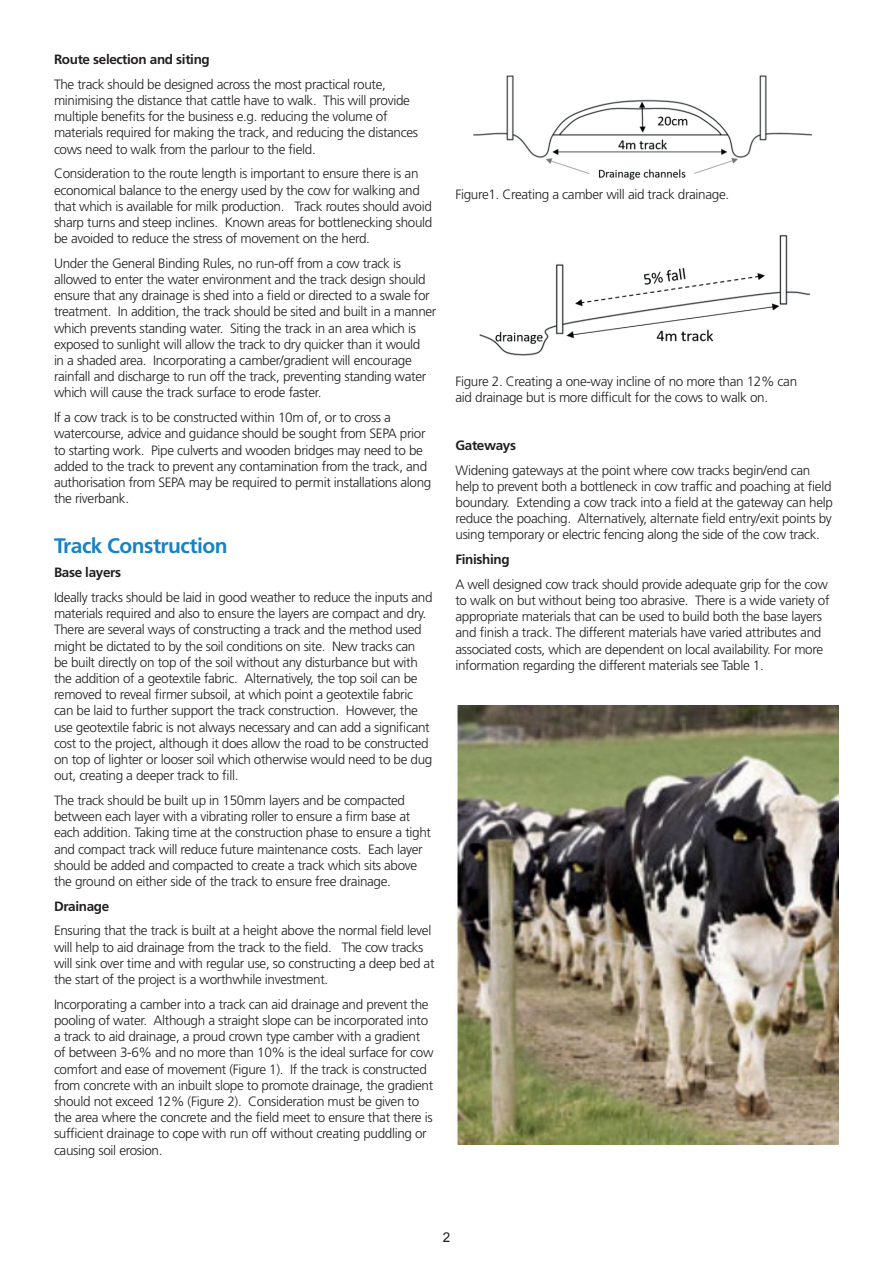
<style>
.page{position:relative;width:893px;height:1263px;background:#fff}
.page>*{position:absolute;margin:0;border:0;box-sizing:border-box;transform-origin:0 0}
.t1{font:700 21px "Frutiger LT Std";letter-spacing:-.025em;color:#1982c4}
.t2{font:300 13.5px/16.2px "Frutiger LT Std";letter-spacing:-.025em;color:#231f20}
.t3{font:700 13.5px "Frutiger LT Std";letter-spacing:-.025em;color:#231f20}
.t4{font:13.5px "Arial";color:#231f20}
</style>
<div class="page">
<img style="left:473px;top:75px;width:339px;height:105px">
<img style="left:479px;top:234px;width:332px;height:122px">
<img style="left:455px;top:706px;width:384px;height:438px">
<p class="t3" style="left:54px;top:52px;width:157px">Route selection and siting</p>
<p class="t2" style="left:54px;top:76px;width:366px">The track should be designed across the most practical route, minimising the distance that cattle have to walk. This will provide multiple benefits for the business e.g. reducing the volume of materials required for making the track, and reducing the distances cows need to walk from the parlour to the field.</p>
<p class="t2" style="left:54px;top:166px;width:380px">Consideration to the route length is important to ensure there is an economical balance to the energy used by the cow for walking and that which is available for milk production. Track routes should avoid sharp turns and steep inclines. Known areas for bottlenecking should be avoided to reduce the stress of movement on the herd.</p>
<p class="t2" style="left:54px;top:255px;width:384px">Under the General Binding Rules, no run-off from a cow track is allowed to enter the water environment and the track design should ensure that any drainage is shed into a field or directed to a swale for treatment. In addition, the track should be sited and built in a manner which prevents standing water. Siting the track in an area which is exposed to sunlight will allow the track to dry quicker than it would<br>in a shaded area. Incorporating a camber/gradient will encourage rainfall and discharge to run off the track, preventing standing water which will cause the track surface to erode faster.</p>
<p class="t2" style="left:54px;top:410px;width:379px">If a cow track is to be constructed within 10m of, or to cross a watercourse, advice and guidance should be sought from SEPA prior to starting work. Pipe culverts and wooden bridges may need to be added to the track to prevent any contamination from the track, and authorisation from SEPA may be required to permit installations along the riverbank.</p>
<h1 class="t1" style="left:54px;top:533px;width:175px">Track Construction</h1>
<p class="t3" style="left:54px;top:565px;width:69px">Base layers</p>
<p class="t2" style="left:54px;top:589px;width:380px">Ideally tracks should be laid in good weather to reduce the inputs and materials required and also to ensure the layers are compact and dry.<br>There are several ways of constructing a track and the method used might be dictated to by the soil conditions on site. New tracks can be built directly on top of the soil without any disturbance but with the addition of a geotextile fabric. Alternatively, the top soil can be removed to reveal firmer subsoil, at which point a geotextile fabric can be laid to further support the track construction. However, the use geotextile fabric is not always necessary and can add a significant cost to the project, although it does allow the road to be constructed on top of lighter or looser soil which otherwise would need to be dug out, creating a deeper track to fill.</p>
<p class="t2" style="left:54px;top:792px;width:379px">The track should be built up in 150mm layers and be compacted between each layer with a vibrating roller to ensure a firm base at each addition. Taking time at the construction phase to ensure a tight and compact track will reduce future maintenance costs. Each layer should be added and compacted to create a track which sits above the ground on either side of the track to ensure free drainage.</p>
<p class="t3" style="left:54px;top:898px;width:57px">Drainage</p>
<p class="t2" style="left:54px;top:923px;width:382px">Ensuring that the track is built at a height above the normal field level will help to aid drainage from the track to the field. The cow tracks will sink over time and with regular use, so constructing a deep bed at the start of the project is a worthwhile investment.</p>
<p class="t2" style="left:54px;top:996px;width:381px">Incorporating a camber into a track can aid drainage and prevent the pooling of water. Although a straight slope can be incorporated into a track to aid drainage, a proud crown type camber with a gradient of between 3-6% and no more than 10% is the ideal surface for cow comfort and ease of movement (Figure 1). If the track is constructed from concrete with an inbuilt slope to promote drainage, the gradient should not exceed 12% (Figure 2). Consideration must be given to the area where the concrete and the field meet to ensure that there is sufficient drainage to cope with run off without creating puddling or causing soil erosion.</p>
<p class="t2" style="left:455px;top:186px;width:275px">Figure1. Creating a camber will aid track drainage.</p>
<p class="t2" style="left:455px;top:373px;width:343px">Figure 2. Creating a one-way incline of no more than 12% can aid drainage but is more difficult for the cows to walk on.</p>
<p class="t3" style="left:455px;top:437px;width:62px">Gateways</p>
<p class="t2" style="left:455px;top:462px;width:379px">Widening gateways at the point where cow tracks begin/end can help to prevent both a bottleneck in cow traffic and poaching at field boundary. Extending a cow track into a field at the gateway can help reduce the poaching. Alternatively, alternate field entry/exit points by using temporary or electric fencing along the side of the cow track.</p>
<p class="t3" style="left:455px;top:551px;width:56px">Finishing</p>
<p class="t2" style="left:455px;top:576px;width:376px">A well designed cow track should provide adequate grip for the cow to walk on but without being too abrasive. There is a wide variety of appropriate materials that can be used to build both the base layers and finish a track. The different materials have varied attributes and associated costs, which are dependent on local availability. For more information regarding the different materials see Table 1.</p>
<p class="t4" style="left:443px;top:1229px;width:9px">2</p>
</div>
